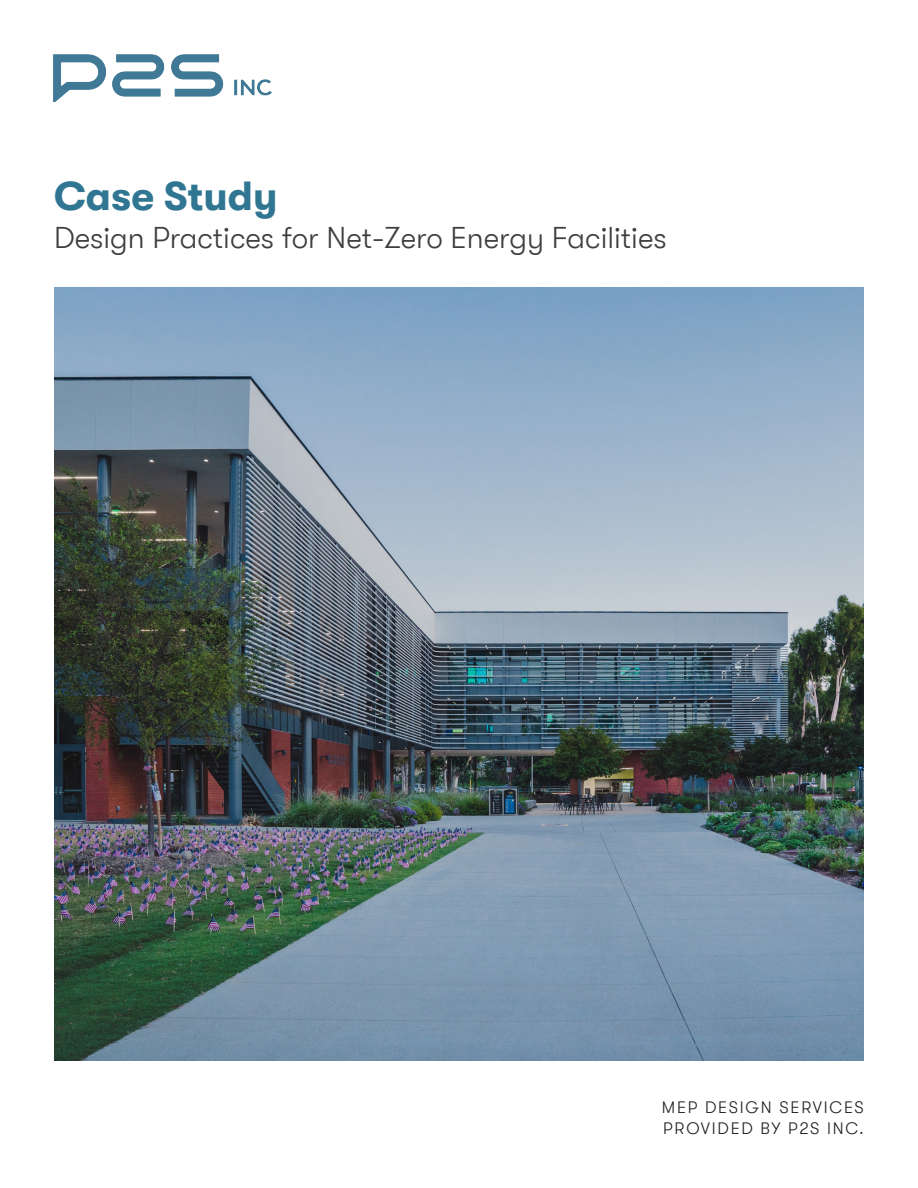
<style>
.page{position:relative;width:918px;height:1188px;background:#fff}
.page>*{position:absolute;margin:0;border:0;box-sizing:border-box;transform-origin:0 0}
.t1{font:700 40.5px "GT Walsheim";color:#307693}
.t2{font:300 30px "GT Walsheim";color:#3e3e3f}
.t3{font:300 16.5px/21px "GT Walsheim";letter-spacing:.11em;color:#231f20}
</style>
<div class="page">
<img style="left:54px;top:54px;width:218px;height:48px">
<img style="left:54px;top:287px;width:810px;height:774px">
<h1 class="t1" style="left:54px;top:174px;width:225px">Case Study</h1>
<p class="t2" style="left:54px;top:221px;width:614px">Design Practices for Net-Zero Energy Facilities</p>
<p class="t3" style="left:662px;top:1097px;width:204px">MEP DESIGN SERVICES<br>PROVIDED BY P2S INC.</p>
</div>
